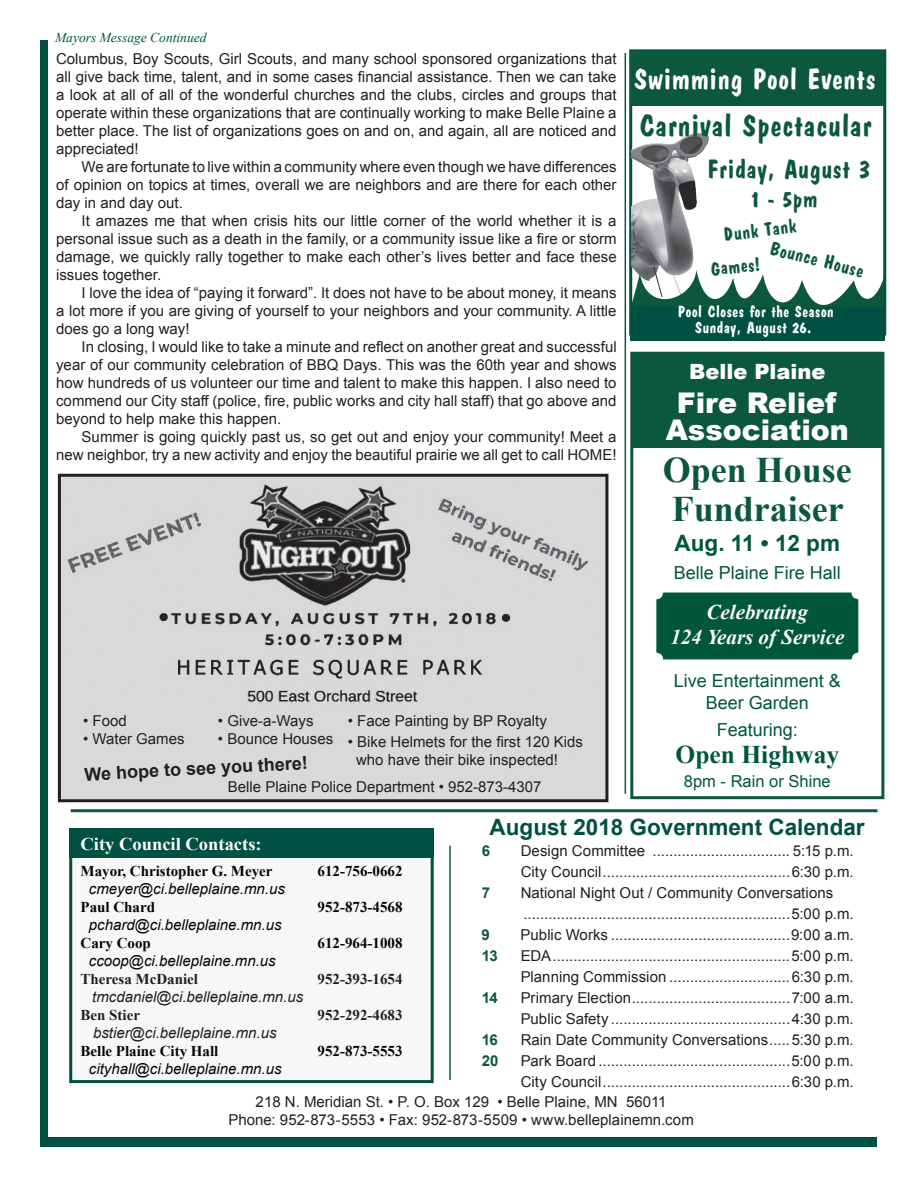
<style>
.page{position:relative;width:918px;height:1188px;background:#fff}
.page>*{position:absolute;margin:0;border:0;box-sizing:border-box;transform-origin:0 0}
.t1{font:700 36px/39px "Times New Roman";color:#0c583d}
.t2{font:31.5px "Danto Normal";color:#0c583d}
.t3{font:30px "Danto Normal";color:#fff}
.t4{font:900 28.5px/27px "Arial";color:#fff;text-align:center}
.t5{font:27px "Danto Normal";color:#0c583d}
.t6{font:700 25.5px "Times New Roman";color:#00573c}
.t7{font:24px "Danto Normal";color:#0c583d}
.t8{font:700 22.5px "Arial";color:#005143}
.t9{font:700 22.5px "Arial";color:#00573c}
.t10{font:italic 700 21px/25.2px "Times New Roman";color:#fff;text-align:center}
.t11{font:900 21px "Arial";color:#fff}
.t12{font:19.5px "Danto Normal";color:#0c583d}
.t13{font:18px/21.6px "Arial";color:#00573c;text-align:center}
.t14{font:700 18px "Times New Roman";color:#fff}
.t15{font:700 18px "Arial";color:#231f20}
.t16{font:16.5px/16.5px "Danto Normal";color:#fff;text-align:center}
.t17{font:16.5px "Arial";color:#00573c}
.t18{font:15px/18px "Arial";color:#231f20}
.t19{font:italic 15px "Arial";color:#050604}
.t20{font:700 15px "Times New Roman";color:#050604}
.t21{font:italic 15px "Arial";color:#231f20}
.t22{font:700 15px "Times New Roman";color:#231f20}
.t23{font:700 15px "Arial";letter-spacing:-.035em;color:#0c583d}
.t24{font:italic 13.5px "Times New Roman";color:#00573c}
</style>
<div class="page">
<div style="left:40px;top:40px;width:837px;height:1108px;background:#005143"></div>
<div style="left:49px;top:32px;width:835px;height:1105px;background:#fff"></div>
<div style="left:630px;top:352px;width:254px;height:447px;border:3px solid #0c583d"></div>
<div style="left:632px;top:354px;width:251px;height:94px;background:#0c583d"></div>
<div style="left:69px;top:828px;width:365px;height:255px;background:#f7f7f8;border:3px solid #005143"></div>
<div style="left:69px;top:828px;width:365px;height:30px;background:#005143"></div>
<hr style="left:449px;top:846px;width:2px;height:234px;background:#0c583d">
<hr style="left:71px;top:809px;width:806px;height:3px;background:#0c583d">
<hr style="left:625px;top:53px;width:1px;height:741px;background:#0c583d">
<img style="left:62px;top:478px;width:542px;height:320px">
<div style="left:58px;top:474px;width:550px;height:328px;border:3px solid #231f20"></div>
<div style="left:629px;top:49px;width:257px;height:287px;border:3px solid #005143"></div>
<img style="left:631px;top:132px;width:78px;height:138px">
<div style="left:631px;top:51px;width:253px;height:55px;background:#0c583d"></div>
<div style="left:630px;top:306px;width:255px;height:35px;background:#005143"></div>
<svg style="left:630px;top:270px;width:254px;height:37px"></svg>
<div style="left:656px;top:593px;width:202px;height:66px;background:#00573c;border-radius:7px"></div>
<p class="t24" style="left:55px;top:28px;width:153px">Mayors Message Continued</p>
<p class="t18" style="left:56px;top:50px;width:562px;text-align:justify">Columbus, Boy Scouts, Girl Scouts, and many school sponsored organizations that all give back time, talent, and in some cases financial assistance. Then we can take a look at all of all of the wonderful churches and the clubs, circles and groups that operate within these organizations that are continually working to make Belle Plaine a better place. The list of organizations goes on and on, and again, all are noticed and appreciated!</p>
<p class="t18" style="left:56px;top:158px;width:562px;text-align:justify;text-indent:26px">We are fortunate to live within a community where even though we have differences of opinion on topics at times, overall we are neighbors and are there for each other day in and day out.</p>
<p class="t18" style="left:56px;top:212px;width:562px;text-align:justify;text-indent:26px">It amazes me that when crisis hits our little corner of the world whether it is a personal issue such as a death in the family, or a community issue like a fire or storm damage, we quickly rally together to make each other’s lives better and face these issues together.</p>
<p class="t18" style="left:56px;top:284px;width:562px;text-align:justify;text-indent:26px">I love the idea of “paying it forward”. It does not have to be about money, it means a lot more if you are giving of yourself to your neighbors and your community. A little does go a long way!</p>
<p class="t18" style="left:56px;top:338px;width:562px;text-align:justify;text-indent:26px">In closing, I would like to take a minute and reflect on another great and successful year of our community celebration of BBQ Days. This was the 60th year and shows how hundreds of us volunteer our time and talent to make this happen. I also need to commend our City staff (police, fire, public works and city hall staff) that go above and beyond to help make this happen.</p>
<p class="t18" style="left:56px;top:428px;width:562px;text-align:right">Summer is going quickly past us, so get out and enjoy your community! Meet a new neighbor, try a new activity and enjoy the beautiful prairie we all get to call HOME!</p>
<p class="t18" style="left:218px;top:712px;width:97px">• Give-a-Ways</p>
<p class="t18" style="left:356px;top:733px;width:228px;text-indent:-138px">• Bounce Houses • Bike Helmets for the first 120 Kids who have their bike inspected!</p>
<p class="t18" style="left:228px;top:777px;width:315px">Belle Plaine Police Department • 952-873-4307</p>
<p class="t18" style="left:83px;top:712px;width:45px">• Food</p>
<p class="t18" style="left:83px;top:730px;width:103px">• Water Games</p>
<p class="t18" style="left:348px;top:712px;width:201px">• Face Painting by BP Royalty</p>
<p class="t15" style="left:84px;top:762px;width:225px;rotate:-3deg">We hope to see you there!</p>
<h3 class="t3" style="left:634px;top:57px;width:244px">Swimming Pool Events</h3>
<h2 class="t2" style="left:639px;top:101px;width:235px">Carnival Spectacular</h2>
<h3 class="t5" style="left:707px;top:149px;width:165px">Friday, August 3</h3>
<h3 class="t7" style="left:751px;top:181px;width:68px">1 - 5pm</h3>
<h3 class="t12" style="left:722px;top:220px;width:75px;rotate:-7deg">Dunk Tank</h3>
<h3 class="t12" style="left:774px;top:233px;width:98px;rotate:14deg">Bounce House</h3>
<h3 class="t12" style="left:709px;top:254px;width:52px;rotate:-6deg">Games!</h3>
<p class="t16" style="left:678px;top:301px;width:158px">Pool Closes for the Season<br>Sunday, August 26.</p>
<h3 class="t11" style="left:689px;top:356px;width:138px">Belle Plaine</h3>
<h3 class="t4" style="left:666px;top:388px;width:185px">Fire Relief<br>Association</h3>
<h1 class="t1" style="left:663px;top:449px;width:191px">Open House<br>Fundraiser</h1>
<h3 class="t9" style="left:675px;top:528px;width:167px">Aug. 11 • 12 pm</h3>
<p class="t13" style="left:674px;top:562px;width:169px">Belle Plaine Fire Hall</p>
<h3 class="t10" style="left:670px;top:598px;width:176px">Celebrating<br>124 Years of Service</h3>
<p class="t13" style="left:674px;top:670px;width:169px">Live Entertainment &amp;<br>Beer Garden</p>
<p class="t13" style="left:717px;top:719px;width:83px">Featuring:</p>
<h3 class="t6" style="left:676px;top:737px;width:165px">Open Highway</h3>
<p class="t17" style="left:684px;top:770px;width:148px">8pm - Rain or Shine</p>
<p class="t14" style="left:81px;top:832px;width:183px">City Council Contacts:</p>
<p class="t20" style="left:81px;top:860px;width:194px">Mayor, Christopher G. Meyer</p>
<p class="t20" style="left:318px;top:860px;width:86px">612-756-0662</p>
<p class="t19" style="left:89px;top:879px;width:198px">cmeyer@ci.belleplaine.mn.us</p>
<p class="t20" style="left:81px;top:896px;width:76px">Paul Chard</p>
<p class="t20" style="left:318px;top:896px;width:86px">952-873-4568</p>
<p class="t19" style="left:89px;top:915px;width:194px">pchard@ci.belleplaine.mn.us</p>
<p class="t20" style="left:81px;top:932px;width:72px">Cary Coop</p>
<p class="t20" style="left:318px;top:932px;width:86px">612-964-1008</p>
<p class="t19" style="left:89px;top:951px;width:188px">ccoop@ci.belleplaine.mn.us</p>
<p class="t22" style="left:81px;top:968px;width:119px">Theresa McDaniel</p>
<p class="t22" style="left:318px;top:968px;width:86px">952-393-1654</p>
<p class="t21" style="left:92px;top:987px;width:213px">tmcdaniel@ci.belleplaine.mn.us</p>
<p class="t22" style="left:81px;top:1004px;width:61px">Ben Stier</p>
<p class="t22" style="left:318px;top:1004px;width:86px">952-292-4683</p>
<p class="t21" style="left:93px;top:1023px;width:185px">bstier@ci.belleplaine.mn.us</p>
<p class="t20" style="left:81px;top:1040px;width:139px">Belle Plaine City Hall</p>
<p class="t20" style="left:318px;top:1040px;width:86px">952-873-5553</p>
<p class="t19" style="left:89px;top:1059px;width:194px">cityhall@ci.belleplaine.mn.us</p>
<h3 class="t8" style="left:490px;top:812px;width:377px">August 2018 Government Calendar</h3>
<p class="t23" style="left:482px;top:841px;width:10px">6</p>
<p class="t18" style="left:521px;top:841px;width:335px;line-height:21px">Design Committee ................................. 5:15 p.m.<br>City Council.............................................6:30 p.m.</p>
<p class="t23" style="left:482px;top:883px;width:10px">7</p>
<p class="t18" style="left:521px;top:883px;width:334px;line-height:21px">National Night Out / Community Conversations ................................................................5:00 p.m.</p>
<p class="t23" style="left:482px;top:925px;width:10px">9</p>
<p class="t18" style="left:521px;top:926px;width:335px">Public Works ...........................................9:00 a.m.</p>
<p class="t23" style="left:482px;top:946px;width:18px">13</p>
<p class="t18" style="left:521px;top:946px;width:335px;line-height:21px">EDA.........................................................5:00 p.m.<br>Planning Commission .............................6:30 p.m.</p>
<p class="t23" style="left:482px;top:988px;width:18px">14</p>
<p class="t18" style="left:521px;top:988px;width:335px;line-height:21px">Primary Election......................................7:00 a.m.<br>Public Safety ...........................................4:30 p.m.</p>
<p class="t23" style="left:482px;top:1030px;width:18px">16</p>
<p class="t18" style="left:521px;top:1031px;width:335px">Rain Date Community Conversations.....5:30 p.m.</p>
<p class="t23" style="left:482px;top:1051px;width:18px">20</p>
<p class="t18" style="left:521px;top:1051px;width:335px;line-height:21px">Park Board ..............................................5:00 p.m.<br>City Council.............................................6:30 p.m.</p>
<p class="t18" style="left:228px;top:1093px;width:467px;text-align:center">218 N. Meridian St. • P. O. Box 129 • Belle Plaine, MN 56011<br>Phone: 952-873-5553 • Fax: 952-873-5509 • www.belleplainemn.com</p>
</div>
